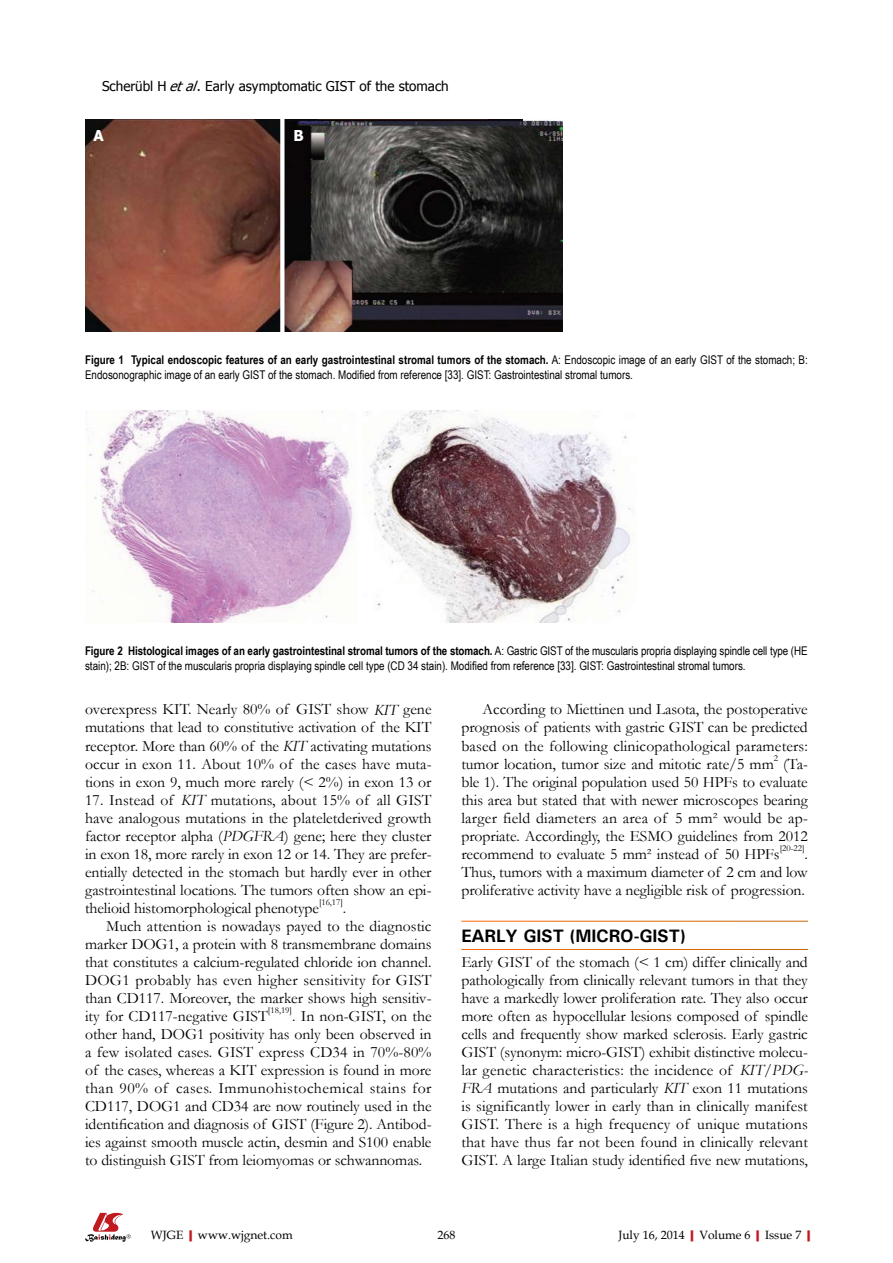
<style>
.page{position:relative;width:893px;height:1263px;background:#fff}
.page>*{position:absolute;margin:0;border:0;box-sizing:border-box;transform-origin:0 0}
.t1{font:700 18px "Univers";letter-spacing:-.01em;color:#000}
.t2{font:15.75px/18px "Garamond";letter-spacing:-.005em;color:#000;text-align:justify}
.t3{font:15.75px "Garamond";letter-spacing:.015em;color:#000}
.t4{font:700 15px "Tahoma";color:#fff}
.t5{font:13.5px "Tahoma";color:#000}
.t6{font:12px/15px "Arial Narrow";color:#000}
.t7{font:12px "Book Antiqua";color:#000}
.t8{font:9.15px "Garamond";letter-spacing:-.005em;color:#000}
.s1{font-style:italic}
.s2{font-weight:700}
.s3{font-weight:700;color:#c01920}
</style>
<div class="page">
<svg style="left:85px;top:1213px;width:46px;height:29px"></svg>
<img style="left:85px;top:119px;width:478px;height:212px">
<svg style="left:280px;top:119px;width:4px;height:213px"></svg>
<img style="left:85px;top:410px;width:546px;height:213px">
<p class="t5" style="left:102px;top:77px;width:348px">Scherübl H <span class="s1">etal</span>. Early asymptomatic GIST of the stomach</p>
<p class="t4" style="left:94px;top:125px;width:12px">A</p>
<p class="t4" style="left:293px;top:125px;width:12px">B</p>
<p class="t6" style="left:85px;top:351px;width:724px"><span class="s2">Figure 1 Typical endoscopic features of an early gastrointestinal stromal tumors of the stomach.</span> A: Endoscopic image of an early GIST of the stomach; B:<br>Endosonographic image of an early GIST of the stomach. Modified from reference [33]. GIST: Gastrointestinal stromal tumors.</p>
<p class="t6" style="left:85px;top:643px;width:724px"><span class="s2">Figure 2 Histological images of an early gastrointestinal stromal tumors of the stomach.</span> A: Gastric GIST of the muscularis propria displaying spindle cell type (HE stain); 2B: GIST of the muscularis propria displaying spindle cell type (CD 34 stain). Modified from reference [33]. GIST: Gastrointestinal stromal tumors.</p>
<p class="t2" style="left:85px;top:700px;width:348px">overexpress KIT. Nearly 80% of GIST show <span class="s1">KIT</span> gene mutations that lead to constitutive activation of the KIT receptor. More than 60% of the <span class="s1">KIT</span> activating mutations occur in exon 11. About 10% of the cases have muta&shy;tions in exon 9, much more rarely (&lt; 2%) in exon 13 or</p>
<p class="t2" style="left:85px;top:790px;width:348px">17. Instead of <span class="s1">KIT</span> mutations, about 15% of all GIST have analogous mutations in the plateletderived growth factor receptor alpha (<span class="s1">PDGFRA</span>) gene; here they cluster in exon 18, more rarely in exon 12 or 14. They are prefer&shy;entially detected in the stomach but hardly ever in other gastrointestinal locations. The tumors often show an epi&shy;thelioid histomorphological phenotype</p>
<p class="t8" style="left:319px;top:896px;width:25px">[16,17]</p>
<p class="t2" style="left:343px;top:898px;width:5px">.</p>
<p class="t2" style="left:106px;top:916px;width:327px">Much attention is nowadays payed to the diagnostic</p>
<p class="t2" style="left:85px;top:934px;width:348px">marker DOG1, a protein with 8 transmembrane domains</p>
<p class="t2" style="left:85px;top:952px;width:348px">that constitutes a calcium-regulated chloride ion channel.</p>
<p class="t3" style="left:85px;top:969px;width:348px">DOG1 probably has even higher sensitivity for GIST</p>
<p class="t2" style="left:85px;top:988px;width:348px">than CD117. Moreover, the marker shows high sensitiv-</p>
<p class="t2" style="left:85px;top:1006px;width:184px">ity for CD117-negative GIST</p>
<p class="t8" style="left:268px;top:1004px;width:26px">[18,19]</p>
<p class="t2" style="left:85px;top:1006px;width:348px;text-indent:207px">. In non-GIST, on the other hand, DOG1 positivity has only been observed in a few isolated cases. GIST express CD34 in 70%-80% of the cases, whereas a KIT expression is found in more than 90% of cases. Immunohistochemical stains for CD117, DOG1 and CD34 are now routinely used in the identification and diagnosis of GIST (Figure 2). Antibod&shy;ies against smooth muscle actin, desmin and S100 enable to distinguish GIST from leiomyomas or schwannomas.</p>
<p class="t2" style="left:461px;top:700px;width:348px;text-indent:21px">According to Miettinen und Lasota, the postoperative prognosis of patients with gastric GIST can be predicted based on the following clinicopathological parameters: tumor location, tumor size and mitotic rate/5 mm</p>
<p class="t8" style="left:774px;top:752px;width:6px">2</p>
<p class="t2" style="left:461px;top:754px;width:348px;text-indent:322px">(Ta&shy;ble 1). The original population used 50 HPFs to evaluate this area but stated that with newer microscopes bearing larger field diameters an area of 5 mm² would be ap&shy;propriate. Accordingly, the ESMO guidelines from 2012 recommend to evaluate 5 mm² instead of 50 HPFs</p>
<p class="t8" style="left:780px;top:842px;width:26px">[20-22]</p>
<p class="t2" style="left:461px;top:844px;width:348px;text-indent:343px">.<br>Thus, tumors with a maximum diameter of 2 cm and low proliferative activity have a negligible risk of progression.</p>
<p class="t1" style="left:461px;top:924px;width:226px">EARLY GIST (MICRO-GIST)</p>
<p class="t2" style="left:461px;top:952px;width:348px">Early GIST of the stomach (&lt; 1 cm) differ clinically and pathologically from clinically relevant tumors in that they have a markedly lower proliferation rate. They also occur more often as hypocellular lesions composed of spindle cells and frequently show marked sclerosis. Early gastric GIST (synonym: micro-GIST) exhibit distinctive molecu&shy;lar genetic characteristics: the incidence of <span class="s1">KIT/PDG-FRA</span> mutations and particularly <span class="s1">KIT</span> exon 11 mutations is significantly lower in early than in clinically manifest GIST. There is a high frequency of unique mutations that have thus far not been found in clinically relevant GIST. A large Italian study identified five new mutations,</p>
<p class="t7" style="left:151px;top:1226px;width:143px">WJGE<span class="s3">|</span>www.wjgnet.com</p>
<p class="t7" style="left:437px;top:1226px;width:19px">268</p>
<p class="t7" style="left:618px;top:1226px;width:199px">July 16, 2014<span class="s3">|</span>Volume 6<span class="s3">|</span>Issue 7<span class="s3">|</span></p>
</div>
